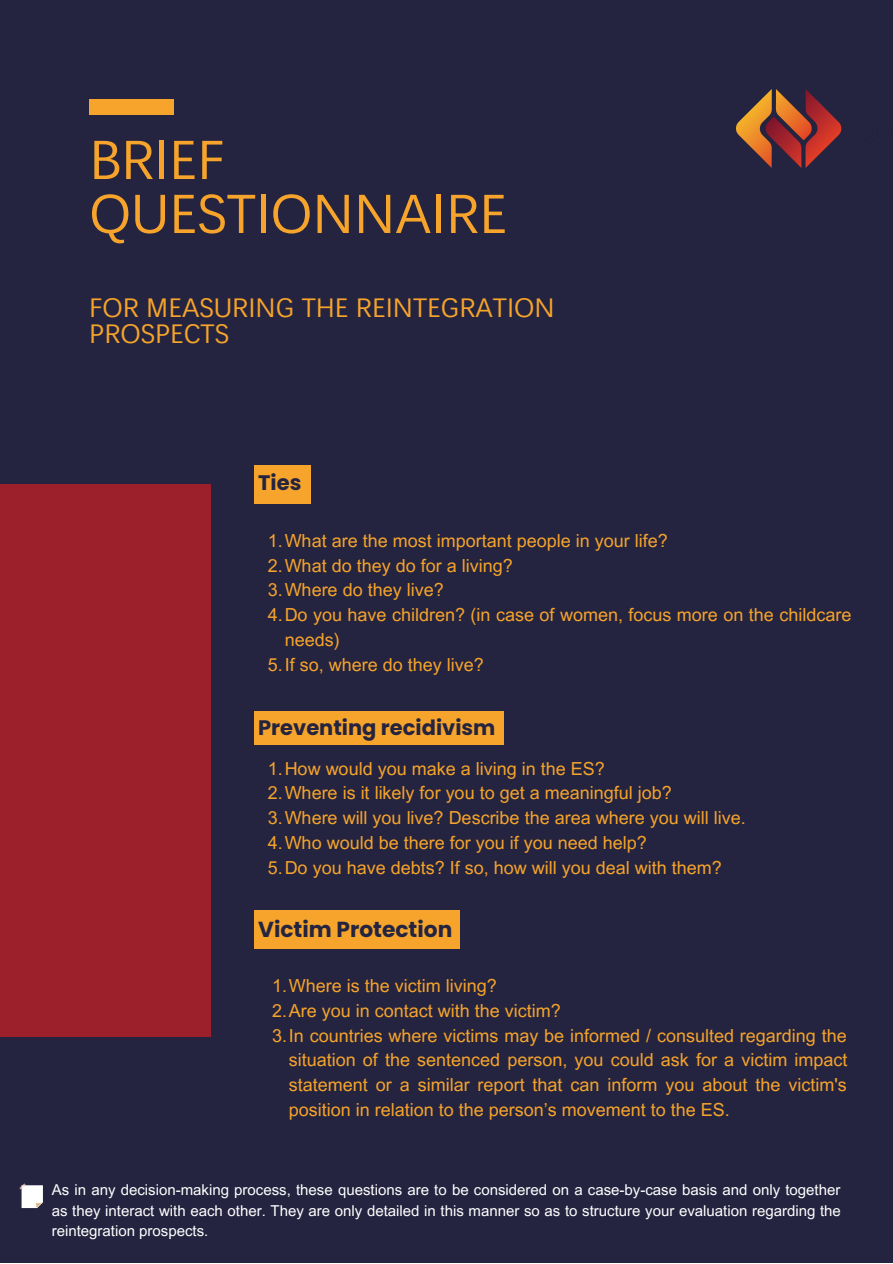
<style>
.page{position:relative;width:893px;height:1264px;background:#fff}
.page>*{position:absolute;margin:0;border:0;box-sizing:border-box;transform-origin:0 0}
.t1{font:55.5px/54px "Leelawadee";color:#f6a42b}
.t2{font:27px/25.8px "Leelawadee";color:#f6a42b}
.t3{font:700 21.75px "Poppins";color:#252440}
.t4{font:700 21px "Poppins";color:#252440}
.t5{font:18px/24.8px "Arial MT Pro";color:#f6a42b}
.t6{font:15px/20.2px "Arial MT Pro";color:#fff;text-align:justify}
</style>
<div class="page">
<div style="left:0;top:0;width:892px;height:1262px;background:#252440"></div>
<div style="left:89px;top:99px;width:85px;height:16px;background:#f6a42b"></div>
<div style="left:0;top:484px;width:211px;height:552px;background:#9c202c"></div>
<div style="left:254px;top:465px;width:56px;height:38px;background:#f6a42b"></div>
<div style="left:254px;top:711px;width:250px;height:33px;background:#f6a42b"></div>
<div style="left:254px;top:910px;width:205px;height:38px;background:#f6a42b"></div>
<img style="left:736px;top:89px;width:106px;height:79px">
<svg style="left:19px;top:1183px;width:24px;height:24px"></svg>
<p class="t1" style="left:89px;top:132px;width:419px">BRIEF<br>QUESTIONNAIRE</p>
<p class="t2" style="left:89px;top:295px;width:467px">FOR MEASURING THE REINTEGRATION<br>PROSPECTS</p>
<p class="t4" style="left:258px;top:468px;width:45px">Ties</p>
<p class="t5" style="left:268px;top:530px;width:401px">1.What are the most important people in your life?</p>
<p class="t5" style="left:268px;top:555px;width:246px">2.What do they do for a living?</p>
<p class="t5" style="left:268px;top:580px;width:177px">3.Where do they live?</p>
<p class="t5" style="left:284px;top:604px;width:568px;text-indent:-17px">4.Do you have children? (in case of women, focus more on the childcare needs)</p>
<p class="t5" style="left:268px;top:654px;width:217px">5.If so, where do they live?</p>
<p class="t4" style="left:258px;top:712px;width:239px">Preventing recidivism</p>
<p class="t5" style="left:268px;top:758px;width:338px">1.How would you make a living in the ES?</p>
<p class="t5" style="left:268px;top:782px;width:405px">2.Where is it likely for you to get a meaningful job?</p>
<p class="t5" style="left:268px;top:807px;width:479px">3.Where will you live? Describe the area where you will live.</p>
<p class="t5" style="left:268px;top:832px;width:380px">4.Who would be there for you if you need help?</p>
<p class="t5" style="left:268px;top:857px;width:455px">5.Do you have debts? If so, how will you deal with them?</p>
<p class="t3" style="left:258px;top:913px;width:196px">Victim Protection</p>
<p class="t5" style="left:272px;top:975px;width:226px">1.Where is the victim living?</p>
<p class="t5" style="left:272px;top:1000px;width:290px">2.Are you in contact with the victim?</p>
<p class="t5" style="left:289px;top:1025px;width:560px;text-align:justify;text-indent:-17px">3.In countries where victims may be informed / consulted regarding the situation of the sentenced person, you could ask for a victim impact statement or a similar report that can inform you about the victim's position in relation to the person’s movement to the ES.</p>
<p class="t6" style="left:52px;top:1181px;width:790px">As in any decision-making process, these questions are to be considered on a case-by-case basis and only together as they interact with each other. They are only detailed in this manner so as to structure your evaluation regarding the reintegration prospects.</p>
</div>
